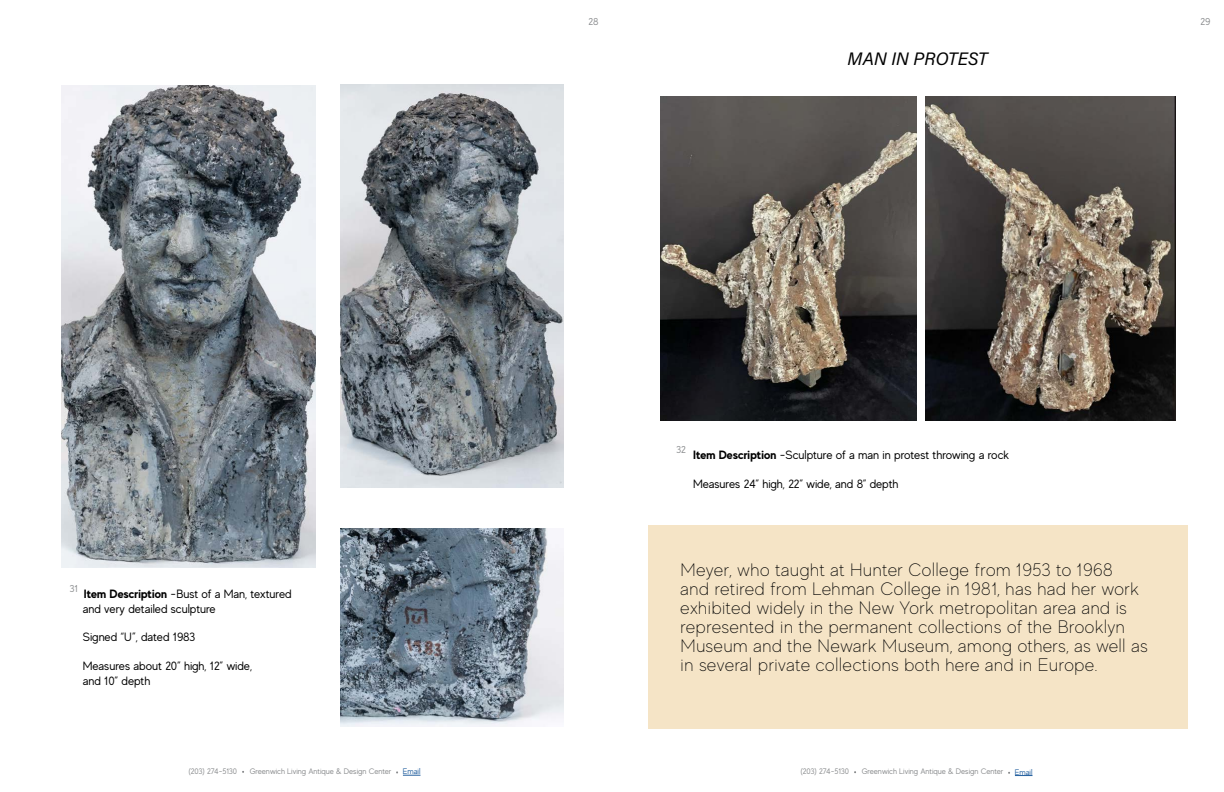
<style>
.page{position:relative;width:1224px;height:792px;background:#fff}
.page>*{position:absolute;margin:0;border:0;box-sizing:border-box;transform-origin:0 0}
.t1{font:100 18px/19px "MADE Evolve Sans";color:#000}
.t2{font:18px "Acumin Variable Concept";letter-spacing:-.005em;color:#000}
.t3{font:12px/14.4px "MADE Evolve Sans";color:#000}
.t4{font:10px "MADE Evolve Sans";color:#8a8c8e}
.t5{font:8px "MADE Evolve Sans";letter-spacing:-.01em;color:#8a8c8e}
.t6{font:8px "MADE Evolve Sans";letter-spacing:-.03em;color:#8a8c8e}
.t7{font:8px "MADE Evolve Sans";color:#215e9e}
.s1{font-weight:700}
</style>
<div class="page">
<svg style="left:396px;top:771px;width:25px;height:5px"></svg>
<svg style="left:1008px;top:772px;width:25px;height:4px"></svg>
<img style="left:62px;top:85px;width:253px;height:482px">
<img style="left:341px;top:85px;width:223px;height:402px">
<img style="left:341px;top:528px;width:222px;height:198px">
<img style="left:661px;top:96px;width:255px;height:324px">
<img style="left:926px;top:96px;width:250px;height:324px">
<div style="left:648px;top:525px;width:540px;height:204px;background:#f5e4c6"></div>
<p class="t4" style="left:69px;top:582px;width:10px">31</p>
<p class="t3" style="left:83px;top:586px;width:210px"><span class="s1">Item Description</span> -Bust of a Man, textured and very detailed sculpture</p>
<p class="t3" style="left:83px;top:630px;width:114px">Signed “U”, dated 1983</p>
<p class="t3" style="left:83px;top:658px;width:171px">Measures about 20” high, 12” wide, and 10” depth</p>
<p class="t6" style="left:188px;top:766px;width:50px">(203) 274-5130</p>
<p class="t5" style="left:250px;top:766px;width:143px">Greenwich Living Antique &amp; Design Center</p>
<p class="t7" style="left:403px;top:767px;width:19px">Email</p>
<p class="t4" style="left:588px;top:15px;width:11px">28</p>
<p class="t4" style="left:1201px;top:15px;width:11px">29</p>
<p class="t2" style="left:848px;top:47px;width:142px">MAN IN PROTEST</p>
<p class="t3" style="left:676px;top:447px;width:334px"><sup>32</sup> <span class="s1">Item Description</span> -Sculpture of a man in protest throwing a rock</p>
<p class="t3" style="left:693px;top:476px;width:207px">Measures 24” high, 22” wide, and 8” depth</p>
<p class="t1" style="left:680px;top:560px;width:469px">Meyer, who taught at Hunter College from 1953 to 1968<br>and retired from Lehman College in 1981, has had her work exhibited widely in the New York metropolitan area and is represented in the permanent collections of the Brooklyn Museum and the Newark Museum, among others, as well as in several private collections both here and in Europe.</p>
<p class="t6" style="left:800px;top:766px;width:50px">(203) 274-5130</p>
<p class="t5" style="left:862px;top:767px;width:143px">Greenwich Living Antique &amp; Design Center</p>
<p class="t7" style="left:1015px;top:767px;width:19px">Email</p>
</div>
